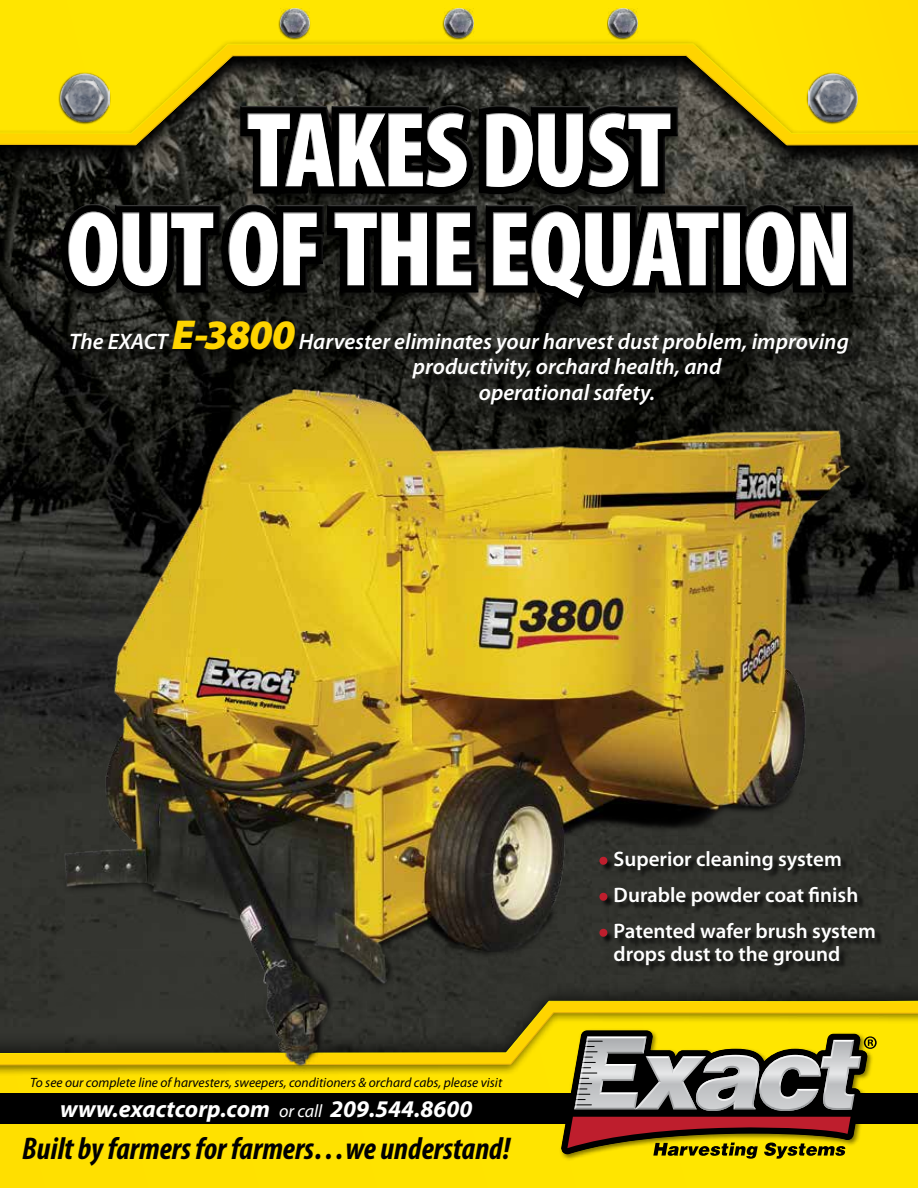
<style>
.page{position:relative;width:918px;height:1188px;background:#fff}
.page>*{position:absolute;margin:0;border:0;box-sizing:border-box;transform-origin:0 0}
.t1{font:900 condensed 108px/99px "Myriad Pro";letter-spacing:-.025em;color:#fff;text-align:center}
.t2{font:italic 700 condensed 31.5px "Myriad Pro";color:#000}
.t3{font:italic 700 24px "Myriad Pro";color:#fff}
.t4{font:italic 600 22.5px "Myriad Pro";color:#fff}
.t5{font:600 21px/22.5px "Myriad Pro";color:#fff}
.t6{font:italic 13.5px "Myriad Pro";color:#000}
.s1{font-weight:900;font-size:42px;color:#ffd400}
.s2{font-weight:400;font-size:18px}
.s3{color:#be1e2d}
</style>
<div class="page">
<div style="left:0;top:79px;width:918px;height:236px;background:#000;opacity:.75"></div>
<div style="left:0;top:1159px;width:918px;height:29px;background:#ffe300"></div>
<svg style="left:0;top:157px;width:918px;height:17px;background:#1e1e1b"></svg>
<div style="left:0;top:0;width:918px;height:39px;background:#ffe600"></div>
<div style="left:0;top:39px;width:918px;height:118px;background:#000;opacity:.5"></div>
<svg style="left:0;top:43px;width:918px;height:11px;background:#fddb00"></svg>
<svg style="left:0;top:54px;width:918px;height:92px;background:#6f6411"></svg>
<img style="left:58px;top:71px;width:54px;height:54px">
<img style="left:806px;top:71px;width:54px;height:54px">
<div style="left:278px;top:8px;width:33px;height:32px;background:#000;opacity:.75"></div>
<img style="left:279px;top:7px;width:32px;height:32px">
<div style="left:607px;top:8px;width:31px;height:32px;background:#000;opacity:.75"></div>
<img style="left:607px;top:7px;width:32px;height:32px">
<div style="left:443px;top:8px;width:31px;height:32px;background:#000;opacity:.75"></div>
<img style="left:443px;top:7px;width:32px;height:32px">
<img style="left:557px;top:1159px;width:318px;height:3px">
<svg style="left:0;top:1074px;width:918px;height:85px;background:#998214"></svg>
<img style="left:0;top:269px;width:918px;height:805px">
<div style="left:601px;top:853px;width:282px;height:120px;background:#000;opacity:.75"></div>
<div style="left:599px;top:857px;width:8px;height:8px;border:3px solid #be1e2d;border-radius:50%"></div>
<div style="left:599px;top:893px;width:8px;height:8px;border:3px solid #be1e2d;border-radius:50%"></div>
<div style="left:599px;top:929px;width:8px;height:8px;border:3px solid #be1e2d;border-radius:50%"></div>
<svg style="left:74px;top:323px;width:792px;height:99px;background:#242319"></svg>
<h1 class="t1" style="left:66px;top:98px;width:788px">TAKES DUST<br>OUT OF THE EQUATION</h1>
<p class="t4" style="left:69px;top:327px;width:781px">The EXACT <span class="s1">E-3800</span>Harvester eliminates your harvest dust problem, improving</p>
<p class="t4" style="left:413px;top:352px;width:310px">productivity, orchard health, and</p>
<p class="t4" style="left:479px;top:378px;width:178px">operational safety.</p>
<p class="t6" style="left:30px;top:1074px;width:474px">To see our complete line of harvesters, sweepers, conditioners &amp; orchard cabs, please visit</p>
<p class="t3" style="left:60px;top:1093px;width:414px">www.exactcorp.com <span class="s2">or call</span> 209.544.8600</p>
<h2 class="t2" style="left:22px;top:1129px;width:489px">Built by farmers for farmers…we understand!</h2>
<p class="t5" style="left:600px;top:847px;width:243px"><span class="s3">•</span> Superior cleaning system</p>
<p class="t5" style="left:600px;top:883px;width:260px"><span class="s3">•</span> Durable powder coat finish</p>
<p class="t5" style="left:614px;top:919px;width:264px;text-indent:-14px"><span class="s3">•</span> Patented wafer brush system drops dust to the ground</p>
</div>
